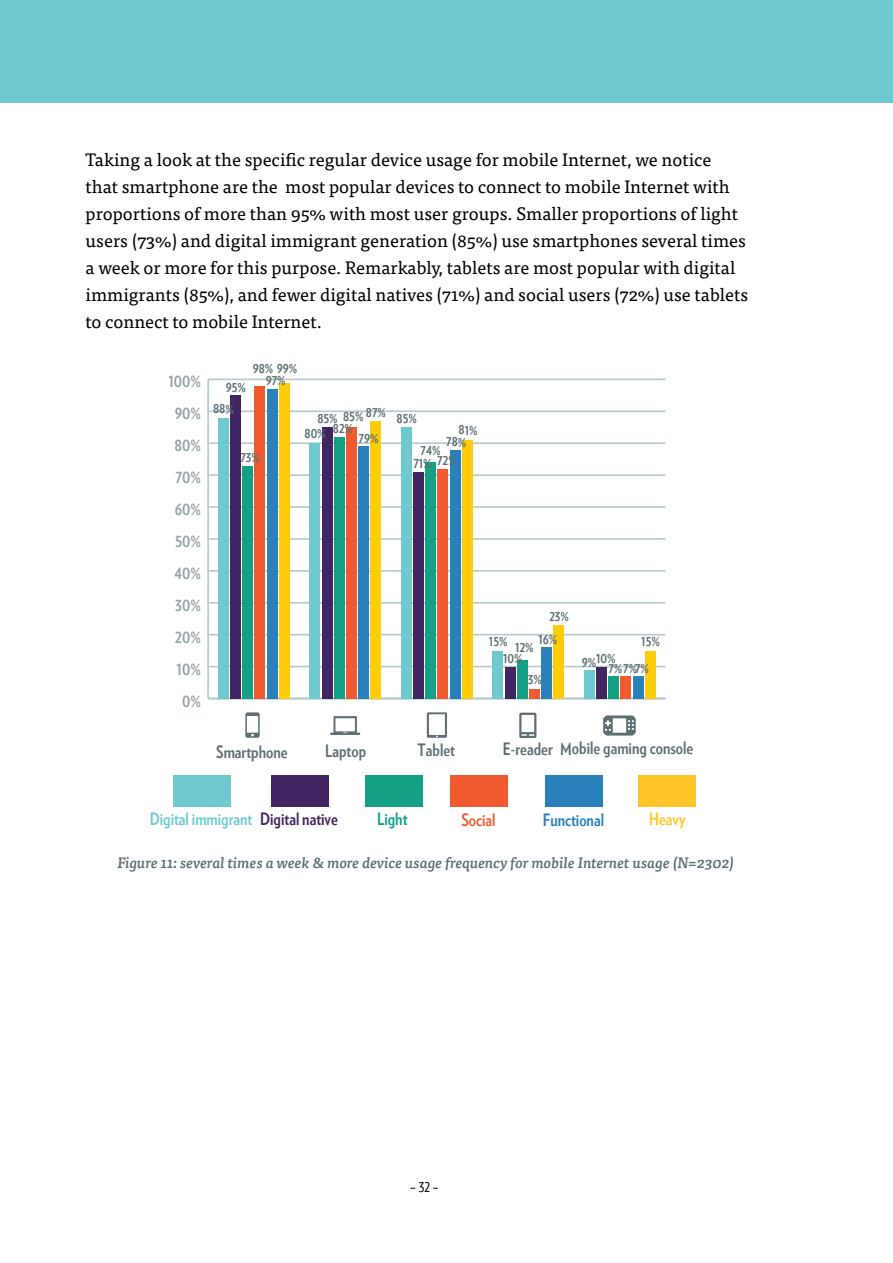
<style>
.page{position:relative;width:893px;height:1263px;background:#fff}
.page>*{position:absolute;margin:0;border:0;box-sizing:border-box;transform-origin:0 0}
.t1{font:18px/27px "Tisa OT";color:#000}
.t2{font:700 17.1px "Verlag Condensed";letter-spacing:-.005em;color:#5d6f73}
.t3{font:700 17.1px "Verlag Condensed";color:#95a4a5}
.t4{font:700 17.1px "Verlag Condensed";color:#6fcacf}
.t5{font:700 17.1px "Verlag Condensed";color:#2980ba}
.t6{font:700 17.1px "Verlag Condensed";color:#f15a2f}
.t7{font:700 17.1px "Verlag Condensed";color:#14a085}
.t8{font:700 17.1px "Verlag Condensed";color:#ffc528}
.t9{font:italic 500 15px "Tisa OT";color:#5d6f73}
.t10{font:15px "Verlag Condensed";color:#000}
.t11{font:700 13.65px "Verlag Condensed";letter-spacing:-.01em;color:#5d6f73}
.s1{color:#412563}
</style>
<div class="page">
<div style="left:0;top:0;width:893px;height:103px;background:#6fcacf"></div>
<hr style="left:207px;top:379px;width:2px;height:319px;background:#b9cccc">
<hr style="left:208px;top:698px;width:457px;height:1px;background:#b9cccc">
<hr style="left:208px;top:666px;width:457px;height:1px;background:#b9cccc">
<hr style="left:208px;top:634px;width:457px;height:1px;background:#b9cccc">
<hr style="left:208px;top:602px;width:457px;height:2px;background:#b9cccc">
<hr style="left:208px;top:570px;width:457px;height:2px;background:#b9cccc">
<hr style="left:208px;top:538px;width:457px;height:2px;background:#b9cccc">
<hr style="left:208px;top:506px;width:457px;height:2px;background:#b9cccc">
<hr style="left:208px;top:474px;width:457px;height:2px;background:#b9cccc">
<hr style="left:208px;top:442px;width:457px;height:2px;background:#b9cccc">
<hr style="left:208px;top:410px;width:457px;height:2px;background:#b9cccc">
<hr style="left:208px;top:378px;width:457px;height:2px;background:#b9cccc">
<div style="left:638px;top:775px;width:57px;height:32px;background:#ffc528"></div>
<div style="left:279px;top:383px;width:11px;height:315px;background:#ffcc0a"></div>
<div style="left:370px;top:421px;width:11px;height:277px;background:#ffcc0a"></div>
<div style="left:462px;top:440px;width:11px;height:258px;background:#ffcc0a"></div>
<div style="left:553px;top:625px;width:11px;height:73px;background:#ffcc0a"></div>
<div style="left:645px;top:651px;width:11px;height:47px;background:#ffcc0a"></div>
<div style="left:450px;top:775px;width:58px;height:32px;background:#f15a2f"></div>
<div style="left:267px;top:389px;width:11px;height:309px;background:#2980ba"></div>
<div style="left:358px;top:446px;width:11px;height:252px;background:#2980ba"></div>
<div style="left:450px;top:450px;width:11px;height:248px;background:#2980ba"></div>
<div style="left:541px;top:647px;width:11px;height:51px;background:#2980ba"></div>
<div style="left:633px;top:676px;width:11px;height:22px;background:#2980ba"></div>
<div style="left:272px;top:775px;width:57px;height:32px;background:#412563"></div>
<div style="left:254px;top:386px;width:11px;height:312px;background:#f15a2f"></div>
<div style="left:346px;top:427px;width:11px;height:271px;background:#f15a2f"></div>
<div style="left:437px;top:469px;width:11px;height:229px;background:#f15a2f"></div>
<div style="left:529px;top:689px;width:11px;height:9px;background:#f15a2f"></div>
<div style="left:620px;top:676px;width:11px;height:22px;background:#f15a2f"></div>
<div style="left:545px;top:775px;width:57px;height:32px;background:#2980ba"></div>
<div style="left:242px;top:465px;width:11px;height:233px;background:#14a085"></div>
<div style="left:334px;top:437px;width:11px;height:261px;background:#14a085"></div>
<div style="left:425px;top:462px;width:11px;height:236px;background:#14a085"></div>
<div style="left:517px;top:660px;width:11px;height:38px;background:#14a085"></div>
<div style="left:608px;top:676px;width:11px;height:22px;background:#14a085"></div>
<div style="left:365px;top:775px;width:57px;height:32px;background:#14a085"></div>
<div style="left:230px;top:395px;width:11px;height:303px;background:#412563"></div>
<div style="left:322px;top:427px;width:11px;height:271px;background:#412563"></div>
<div style="left:413px;top:472px;width:11px;height:226px;background:#412563"></div>
<div style="left:504px;top:667px;width:11px;height:31px;background:#412563"></div>
<div style="left:596px;top:667px;width:11px;height:31px;background:#412563"></div>
<div style="left:173px;top:775px;width:57px;height:32px;background:#6fcacf"></div>
<div style="left:218px;top:418px;width:11px;height:280px;background:#6fcacf"></div>
<div style="left:309px;top:443px;width:11px;height:255px;background:#6fcacf"></div>
<div style="left:401px;top:427px;width:11px;height:271px;background:#6fcacf"></div>
<div style="left:492px;top:651px;width:11px;height:47px;background:#6fcacf"></div>
<div style="left:584px;top:670px;width:11px;height:28px;background:#6fcacf"></div>
<svg style="left:427px;top:712px;width:20px;height:26px"></svg>
<svg style="left:519px;top:713px;width:17px;height:25px"></svg>
<svg style="left:603px;top:715px;width:33px;height:20px"></svg>
<svg style="left:245px;top:712px;width:15px;height:26px"></svg>
<svg style="left:330px;top:716px;width:30px;height:19px"></svg>
<p class="t1" style="left:86px;top:146px;width:664px">Taking a look at the specific regular device usage for mobile Internet, we notice that smartphone are the most popular devices to connect to mobile Internet with proportions of more than 95% with most user groups. Smaller proportions of light users (73%) and digital immigrant generation (85%) use smartphones several times a week or more for this purpose. Remarkably, tablets are most popular with digital immigrants (85%), and fewer digital natives (71%) and social users (72%) use tablets to connect to mobile Internet.</p>
<p class="t3" style="left:168px;top:368px;width:34px">100%</p>
<p class="t3" style="left:175px;top:400px;width:28px">90%</p>
<p class="t3" style="left:175px;top:432px;width:28px">80%</p>
<p class="t3" style="left:175px;top:464px;width:27px">70%</p>
<p class="t3" style="left:175px;top:496px;width:28px">60%</p>
<p class="t3" style="left:175px;top:528px;width:28px">50%</p>
<p class="t3" style="left:175px;top:560px;width:28px">40%</p>
<p class="t3" style="left:175px;top:592px;width:27px">30%</p>
<p class="t3" style="left:175px;top:624px;width:27px">20%</p>
<p class="t3" style="left:177px;top:656px;width:26px">10%</p>
<p class="t3" style="left:182px;top:688px;width:20px">0%</p>
<p class="t11" style="left:253px;top:358px;width:46px">98% 99%</p>
<p class="t11" style="left:226px;top:377px;width:22px">95%</p>
<p class="t11" style="left:266px;top:370px;width:22px">97%</p>
<p class="t11" style="left:213px;top:398px;width:22px">88%</p>
<p class="t11" style="left:343px;top:404px;width:45px">85% 87%</p>
<p class="t11" style="left:317px;top:407px;width:22px">85%</p>
<p class="t11" style="left:305px;top:420px;width:50px">80% 82%</p>
<p class="t11" style="left:359px;top:428px;width:22px">79%</p>
<p class="t11" style="left:240px;top:447px;width:21px">73%</p>
<p class="t11" style="left:397px;top:408px;width:22px">85%</p>
<p class="t11" style="left:413px;top:452px;width:45px">71% 72%</p>
<p class="t11" style="left:459px;top:419px;width:21px">81%</p>
<p class="t11" style="left:446px;top:431px;width:22px">78%</p>
<p class="t11" style="left:421px;top:440px;width:22px">74%</p>
<p class="t11" style="left:549px;top:606px;width:21px">23%</p>
<p class="t11" style="left:538px;top:629px;width:21px">16%</p>
<p class="t11" style="left:489px;top:631px;width:20px">15%</p>
<p class="t11" style="left:515px;top:637px;width:20px">12%</p>
<p class="t11" style="left:503px;top:647px;width:21px">10%</p>
<p class="t11" style="left:528px;top:669px;width:16px">3%</p>
<p class="t11" style="left:641px;top:631px;width:20px">15%</p>
<p class="t11" style="left:596px;top:647px;width:21px">10%</p>
<p class="t11" style="left:582px;top:651px;width:16px">9%</p>
<p class="t11" style="left:608px;top:658px;width:42px">7%7%7%</p>
<p class="t2" style="left:216px;top:739px;width:73px">Smartphone</p>
<p class="t2" style="left:325px;top:738px;width:43px">Laptop</p>
<p class="t2" style="left:418px;top:737px;width:39px">Tablet</p>
<p class="t2" style="left:503px;top:735px;width:192px">E-reader Mobile gaming console</p>
<p class="t4" style="left:150px;top:806px;width:190px">Digital immigrant <span class="s1">Digital native</span></p>
<p class="t7" style="left:377px;top:806px;width:32px">Light</p>
<p class="t6" style="left:461px;top:807px;width:36px">Social</p>
<p class="t5" style="left:543px;top:807px;width:63px">Functional</p>
<p class="t8" style="left:649px;top:806px;width:38px">Heavy</p>
<p class="t9" style="left:117px;top:854px;width:618px">Figure 11: several times a week &amp; more device usage frequency for mobile Internet usage (N=2302)</p>
<p class="t10" style="left:410px;top:1176px;width:30px">– 32 –</p>
</div>
